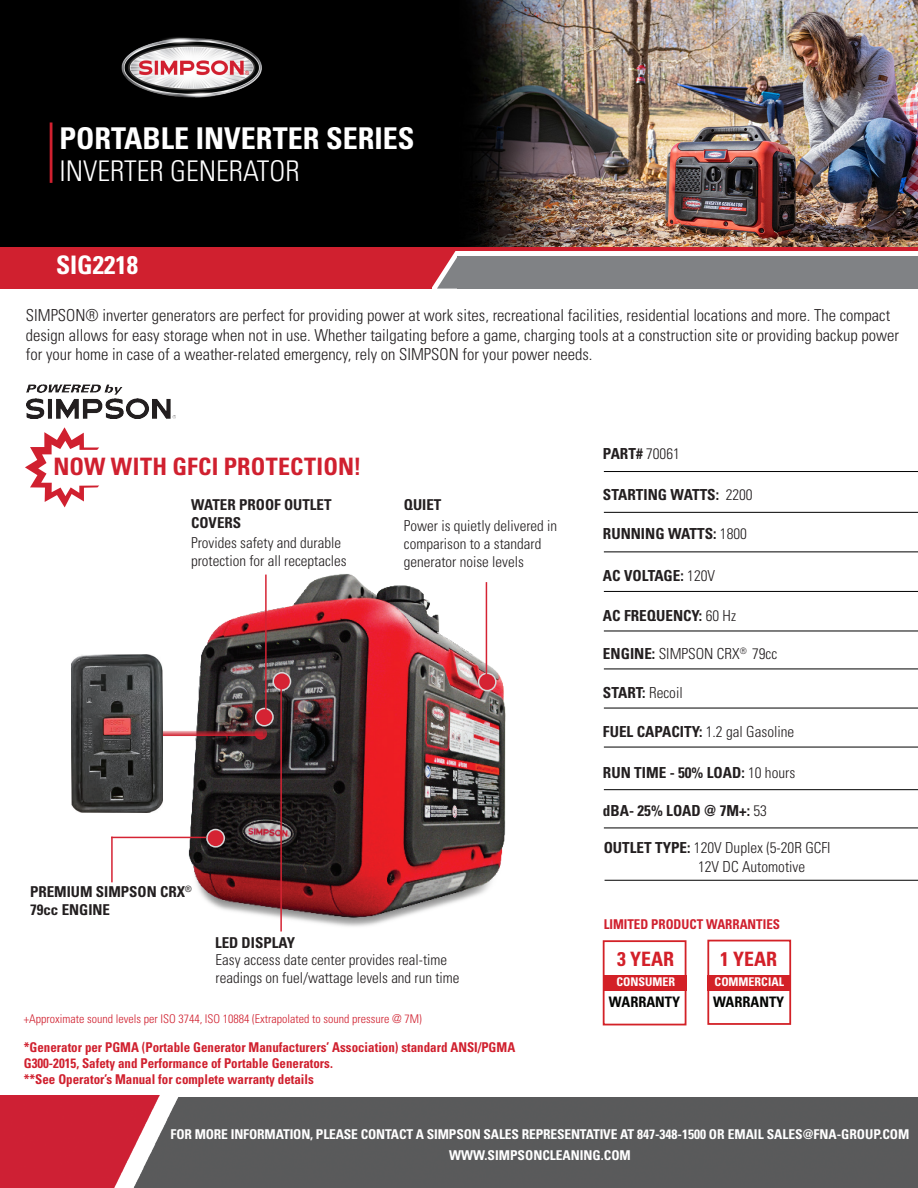
<style>
.page{position:relative;width:918px;height:1188px;background:#fff}
.page>*{position:absolute;margin:0;border:0;box-sizing:border-box;transform-origin:0 0}
.t1{font:700 condensed 30px "Univers LT Std";color:#fff}
.t2{font:300 condensed 28.5px "Univers LT Std";color:#fff}
.t3{font:700 condensed 25.5px "Univers LT Std";color:#fff}
.t4{font:700 condensed 24px "Univers LT Std";letter-spacing:.01em;color:#d0202f}
.t5{font:700 condensed 19.8px "Univers LT Std";color:#d32029}
.t6{font:300 condensed 16.5px/19.8px "Univers LT Std";color:#231f20}
.t7{font:700 condensed 15.15px "Univers LT Std";color:#231f20}
.t8{font:300 condensed 15.15px "Univers LT Std";color:#231f20}
.t9{font:300 condensed 15px "Univers LT Std";color:#231f20}
.t10{font:700 condensed 15px "Univers LT Std";color:#231f20}
.t11{font:700 condensed 14.4px "Univers LT Std";color:#040503}
.t12{font:700 condensed 13.5px/16.2px "Univers LT Std";color:#d0202e;scale:.96 1}
.t13{font:700 condensed 13.5px "Univers LT Std";letter-spacing:-.01em;color:#fff}
.t14{font:300 condensed 12px "Univers LT Std";color:#d0202f}
.t15{font:700 condensed 12px "Univers LT Std";color:#fff}
.s1{font-weight:300}
.s2{font-weight:700}
</style>
<div class="page">
<div style="left:0;top:1096px;width:160px;height:92px;background:#ce2034"></div>
<div style="left:122px;top:1097px;width:796px;height:91px;background:#5a5a5b"></div>
<img style="left:0;top:0;width:918px;height:247px">
<hr style="left:50px;top:122px;width:2px;height:61px;background:#d0202f">
<div style="left:0;top:247px;width:431px;height:41px;background:#d0202f"></div>
<hr style="left:0;top:247px;width:918px;height:4px;background:#d0202f">
<div style="left:458px;top:257px;width:460px;height:32px;background:#808285"></div>
<svg style="left:430px;top:251px;width:30px;height:38px"></svg>
<img style="left:114px;top:33px;width:153px;height:69px">
<img style="left:150px;top:574px;width:356px;height:353px">
<img style="left:71px;top:655px;width:92px;height:157px">
<svg style="left:163px;top:731px;width:92px;height:5px"></svg>
<svg style="left:255px;top:727px;width:12px;height:13px"></svg>
<svg style="left:603px;top:471px;width:315px;height:410px"></svg>
<div style="left:603px;top:975px;width:84px;height:16px;background:#d32127"></div>
<div style="left:707px;top:975px;width:84px;height:16px;background:#d32127"></div>
<div style="left:603px;top:940px;width:83px;height:85px;border:2px solid #d32127"></div>
<div style="left:707px;top:940px;width:84px;height:85px;border:2px solid #d32127"></div>
<div style="left:479px;top:673px;width:17px;height:18px;background:#d52333;border-radius:50%"></div>
<div style="left:478px;top:673px;width:19px;height:18px;border:2px solid #d6d7d8;border-radius:50%"></div>
<hr style="left:486px;top:582px;width:1px;height:100px;background:#d52333">
<img style="left:26px;top:384px;width:149px;height:34px">
<div style="left:207px;top:830px;width:17px;height:17px;background:#d52333;border-radius:50%"></div>
<div style="left:206px;top:829px;width:19px;height:19px;border:2px solid #d6d7d8;border-radius:50%"></div>
<hr style="left:111px;top:837px;width:2px;height:45px;background:#d52333">
<div style="left:256px;top:708px;width:17px;height:18px;background:#d52333;border-radius:50%"></div>
<div style="left:255px;top:708px;width:19px;height:19px;border:2px solid #d6d7d8;border-radius:50%"></div>
<hr style="left:265px;top:575px;width:2px;height:137px;background:#d52333">
<div style="left:273px;top:673px;width:18px;height:17px;background:#d52333;border-radius:50%"></div>
<div style="left:272px;top:672px;width:19px;height:19px;border:2px solid #d6d7d8;border-radius:50%"></div>
<hr style="left:280px;top:681px;width:2px;height:251px;background:#d52333">
<hr style="left:111px;top:837px;width:95px;height:1px;background:#d52333">
<svg style="left:25px;top:427px;width:74px;height:80px"></svg>
<p class="t1" style="left:59px;top:120px;width:356px">PORTABLE INVERTER SERIES</p>
<p class="t2" style="left:59px;top:154px;width:242px">INVERTER GENERATOR</p>
<p class="t3" style="left:56px;top:250px;width:84px">SIG2218</p>
<p class="t6" style="left:26px;top:305px;width:875px">SIMPSON® inverter generators are perfect for providing power at work sites, recreational facilities, residential locations and more. The compact design allows for easy storage when not in use. Whether tailgating before a game, charging tools at a construction site or providing backup power for your home in case of a weather-related emergency, rely on SIMPSON for your power needs.</p>
<p class="t4" style="left:53px;top:451px;width:310px">NOW WITH GFCI PROTECTION!</p>
<p class="t10" style="left:191px;top:495px;width:142px">WATER PROOF OUTLET</p>
<p class="t10" style="left:191px;top:513px;width:52px">COVERS</p>
<p class="t9" style="left:191px;top:534px;width:151px">Provides safety and durable</p>
<p class="t9" style="left:191px;top:552px;width:157px">protection for all receptacles</p>
<p class="t10" style="left:404px;top:495px;width:39px">QUIET</p>
<p class="t9" style="left:404px;top:517px;width:155px">Power is quietly delivered in</p>
<p class="t9" style="left:404px;top:535px;width:139px">comparison to a standard</p>
<p class="t9" style="left:404px;top:553px;width:121px">generator noise levels</p>
<p class="t10" style="left:30px;top:883px;width:163px">PREMIUM SIMPSON CRX<sup>®</sup></p>
<p class="t10" style="left:30px;top:901px;width:81px">79cc ENGINE</p>
<p class="t10" style="left:215px;top:933px;width:82px">LED DISPLAY</p>
<p class="t9" style="left:216px;top:950px;width:233px">Easy access date center provides real-time</p>
<p class="t9" style="left:216px;top:968px;width:246px">readings on fuel/wattage levels and run time</p>
<p class="t14" style="left:24px;top:1012px;width:400px">+Approximate sound levels per ISO 3744, ISO 10884 (Extrapolated to sound pressure @ 7M)</p>
<p class="t12" style="left:24px;top:1039px;width:514px">*Generator per PGMA (Portable Generator Manufacturers’ Association) standard ANSI/PGMA<br>G300-2015, Safety and Performance of Portable Generators.</p>
<p class="t12" style="left:24px;top:1071px;width:304px">**See Operator’s Manual for complete warranty details</p>
<p class="t7" style="left:603px;top:445px;width:78px">PART# <span class="s1">70061</span></p>
<p class="t7" style="left:603px;top:486px;width:151px">STARTING WATTS: <span class="s1">2200</span></p>
<p class="t7" style="left:603px;top:525px;width:145px">RUNNING WATTS: <span class="s1">1800</span></p>
<p class="t7" style="left:603px;top:567px;width:114px">AC VOLTAGE: <span class="s1">120V</span></p>
<p class="t7" style="left:603px;top:606px;width:135px">AC FREQUENCY: <span class="s1">60 Hz</span></p>
<p class="t8" style="left:603px;top:644px;width:176px"><span class="s2">ENGINE:</span> SIMPSON CRX<sup>®</sup> 79cc</p>
<p class="t7" style="left:603px;top:683px;width:81px">START: <span class="s1">Recoil</span></p>
<p class="t8" style="left:603px;top:722px;width:193px"><span class="s2">FUEL CAPACITY:</span> 1.2 gal Gasoline</p>
<p class="t7" style="left:603px;top:763px;width:194px">RUN TIME - 50% LOAD: <span class="s1">10 hours</span></p>
<p class="t7" style="left:603px;top:801px;width:165px">dBA- 25% LOAD @ 7M+: <span class="s1">53</span></p>
<p class="t8" style="left:604px;top:839px;width:228px"><span class="s2">OUTLET TYPE:</span> 120V Duplex (5-20R GCFI</p>
<p class="t8" style="left:698px;top:857px;width:109px">12V DC Automotive</p>
<p class="t12" style="left:604px;top:917px;width:185px">LIMITED PRODUCT WARRANTIES</p>
<p class="t5" style="left:617px;top:947px;width:59px">3 YEAR</p>
<p class="t5" style="left:720px;top:947px;width:59px">1 YEAR</p>
<p class="t11" style="left:609px;top:993px;width:73px">WARRANTY</p>
<p class="t11" style="left:713px;top:993px;width:73px">WARRANTY</p>
<p class="t15" style="left:616px;top:974px;width:60px">CONSUMER</p>
<p class="t15" style="left:715px;top:974px;width:71px">COMMERCIAL</p>
<p class="t13" style="left:171px;top:1126px;width:740px">FOR MORE INFORMATION, PLEASE CONTACT A SIMPSON SALES REPRESENTATIVE AT 847-348-1500 OR EMAIL SALES@FNA-GROUP.COM</p>
<p class="t13" style="left:449px;top:1147px;width:183px">WWW.SIMPSONCLEANING.COM</p>
</div>
